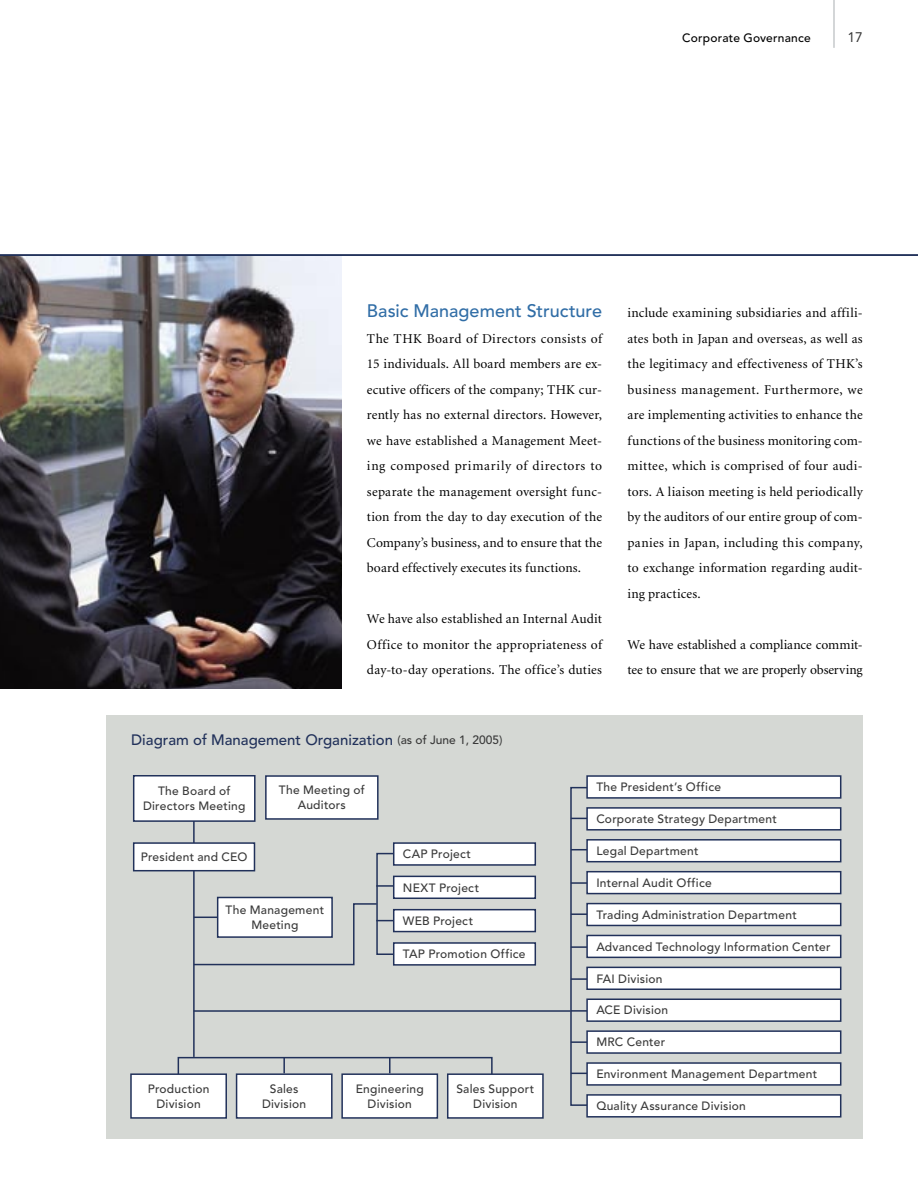
<style>
.page{position:relative;width:918px;height:1188px;background:#fff}
.page>*{position:absolute;margin:0;border:0;box-sizing:border-box;transform-origin:0 0}
.t1{font:500 18px "Avenir";color:#306da6}
.t2{font:500 15px "Avenir";color:#21315a}
.t3{font:13.8px "Avenir";color:#393939}
.t4{font:13.5px/25.5px "Minion";letter-spacing:.005em;color:#000;text-align:justify}
.t5{font:500 12px/15px "Avenir";letter-spacing:.02em;color:#393939;text-align:center}
.t6{font:500 12px "Avenir";letter-spacing:.02em;color:#000}
.s1{font-size:12px;color:#393939}
</style>
<div class="page">
<div style="left:106px;top:715px;width:757px;height:423px;background:#d5d8d4"></div>
<img style="left:0;top:256px;width:341px;height:433px">
<hr style="left:193px;top:815px;width:2px;height:242px;background:#21315a">
<div style="left:134px;top:843px;width:120px;height:28px;background:#fff"></div>
<div style="left:133px;top:842px;width:122px;height:29px;border:2px solid #21315a"></div>
<div style="left:134px;top:776px;width:121px;height:45px;background:#fff"></div>
<div style="left:133px;top:775px;width:123px;height:47px;border:2px solid #21315a"></div>
<div style="left:266px;top:776px;width:112px;height:43px;background:#fff"></div>
<div style="left:265px;top:775px;width:114px;height:45px;border:2px solid #21315a"></div>
<div style="left:131px;top:1074px;width:95px;height:44px;background:#fff"></div>
<div style="left:130px;top:1073px;width:97px;height:46px;border:2px solid #21315a"></div>
<svg style="left:177px;top:1056px;width:316px;height:22px"></svg>
<hr style="left:194px;top:1010px;width:377px;height:2px;background:#21315a">
<div style="left:394px;top:843px;width:141px;height:22px;background:#fff"></div>
<div style="left:393px;top:842px;width:143px;height:24px;border:2px solid #21315a"></div>
<div style="left:394px;top:876px;width:141px;height:22px;background:#fff"></div>
<div style="left:393px;top:876px;width:143px;height:23px;border:2px solid #21315a"></div>
<div style="left:394px;top:943px;width:141px;height:22px;background:#fff"></div>
<div style="left:393px;top:942px;width:143px;height:24px;border:2px solid #21315a"></div>
<div style="left:394px;top:910px;width:141px;height:22px;background:#fff"></div>
<div style="left:393px;top:909px;width:143px;height:23px;border:2px solid #21315a"></div>
<svg style="left:192px;top:852px;width:205px;height:114px"></svg>
<div style="left:237px;top:1074px;width:95px;height:44px;background:#fff"></div>
<div style="left:236px;top:1073px;width:97px;height:46px;border:2px solid #21315a"></div>
<div style="left:342px;top:1074px;width:95px;height:44px;background:#fff"></div>
<div style="left:341px;top:1073px;width:97px;height:46px;border:2px solid #21315a"></div>
<div style="left:448px;top:1074px;width:95px;height:44px;background:#fff"></div>
<div style="left:447px;top:1073px;width:97px;height:46px;border:2px solid #21315a"></div>
<div style="left:218px;top:897px;width:114px;height:40px;background:#fff"></div>
<div style="left:217px;top:897px;width:116px;height:41px;border:2px solid #21315a"></div>
<div style="left:587px;top:1095px;width:254px;height:22px;background:#fff"></div>
<div style="left:586px;top:1094px;width:255px;height:24px;border:2px solid #21315a"></div>
<div style="left:587px;top:1063px;width:254px;height:22px;background:#fff"></div>
<div style="left:586px;top:1062px;width:255px;height:24px;border:2px solid #21315a"></div>
<div style="left:587px;top:1031px;width:254px;height:22px;background:#fff"></div>
<div style="left:586px;top:1030px;width:255px;height:24px;border:2px solid #21315a"></div>
<div style="left:587px;top:999px;width:254px;height:22px;background:#fff"></div>
<div style="left:586px;top:999px;width:255px;height:23px;border:2px solid #21315a"></div>
<svg style="left:569px;top:786px;width:22px;height:321px"></svg>
<div style="left:587px;top:967px;width:254px;height:22px;background:#fff"></div>
<div style="left:586px;top:967px;width:255px;height:23px;border:2px solid #21315a"></div>
<div style="left:587px;top:935px;width:254px;height:22px;background:#fff"></div>
<div style="left:586px;top:935px;width:255px;height:23px;border:2px solid #21315a"></div>
<div style="left:587px;top:904px;width:254px;height:21px;background:#fff"></div>
<div style="left:586px;top:903px;width:255px;height:23px;border:2px solid #21315a"></div>
<div style="left:587px;top:872px;width:254px;height:22px;background:#fff"></div>
<div style="left:586px;top:871px;width:255px;height:23px;border:2px solid #21315a"></div>
<div style="left:587px;top:840px;width:254px;height:22px;background:#fff"></div>
<div style="left:586px;top:839px;width:255px;height:23px;border:2px solid #21315a"></div>
<div style="left:587px;top:808px;width:254px;height:22px;background:#fff"></div>
<div style="left:586px;top:807px;width:255px;height:24px;border:2px solid #21315a"></div>
<div style="left:587px;top:776px;width:254px;height:22px;background:#fff"></div>
<div style="left:586px;top:775px;width:255px;height:24px;border:2px solid #21315a"></div>
<hr style="left:834px;top:0;width:1px;height:48px;background:#a9aeb1">
<hr style="left:0;top:254px;width:918px;height:2px;background:#21315a">
<p class="t6" style="left:682px;top:31px;width:130px">Corporate Governance</p>
<p class="t3" style="left:847px;top:30px;width:17px">17</p>
<h1 class="t1" style="left:367px;top:300px;width:237px">Basic Management Structure</h1>
<p class="t4" style="left:367px;top:326px;width:237px">The THK Board of Directors consists of 15 individuals. All board members are ex&shy;ecutive officers of the company; THK cur&shy;rently has no external directors. However, we have established a Management Meet&shy;ing composed primarily of directors to separate the management oversight func&shy;tion from the day to day execution of the Company’s business, and to ensure that the board effectively executes its functions.</p>
<p class="t4" style="left:367px;top:607px;width:237px">We have also established an Internal Audit Office to monitor the appropriateness of day-to-day operations. The office’s duties</p>
<p class="t2" style="left:131px;top:731px;width:373px">Diagram of Management Organization <span class="s1">(as of June 1, 2005)</span></p>
<p class="t4" style="left:628px;top:301px;width:237px">include examining subsidiaries and affili&shy;ates both in Japan and overseas, as well as the legitimacy and effectiveness of THK’s business management. Furthermore, we are implementing activities to enhance the functions of the business monitoring com&shy;mittee, which is comprised of four audi&shy;tors. A liaison meeting is held periodically by the auditors of our entire group of com&shy;panies in Japan, including this company, to exchange information regarding audit&shy;ing practices.</p>
<p class="t4" style="left:628px;top:632px;width:237px">We have established a compliance commit&shy;tee to ensure that we are properly observing</p>
<p class="t5" style="left:143px;top:784px;width:104px">The Board of<br>Directors Meeting</p>
<p class="t5" style="left:279px;top:783px;width:87px">The Meeting of<br>Auditors</p>
<p class="t5" style="left:141px;top:850px;width:108px">President and CEO</p>
<p class="t5" style="left:226px;top:903px;width:100px">The Management<br>Meeting</p>
<p class="t5" style="left:403px;top:847px;width:70px">CAP Project</p>
<p class="t5" style="left:403px;top:880px;width:78px">NEXT Project</p>
<p class="t5" style="left:403px;top:914px;width:72px">WEB Project</p>
<p class="t5" style="left:403px;top:947px;width:124px">TAP Promotion Office</p>
<p class="t5" style="left:148px;top:1081px;width:63px">Production<br>Division</p>
<p class="t5" style="left:262px;top:1081px;width:46px">Sales<br>Division</p>
<p class="t5" style="left:356px;top:1081px;width:70px">Engineering<br>Division</p>
<p class="t5" style="left:456px;top:1081px;width:79px">Sales Support<br>Division</p>
<p class="t5" style="left:596px;top:780px;width:126px">The President’s Office</p>
<p class="t5" style="left:596px;top:812px;width:182px">Corporate Strategy Department</p>
<p class="t5" style="left:596px;top:844px;width:104px">Legal Department</p>
<p class="t5" style="left:596px;top:876px;width:117px">Internal Audit Office</p>
<p class="t5" style="left:596px;top:907px;width:202px">Trading Administration Department</p>
<p class="t5" style="left:596px;top:939px;width:236px">Advanced Technology Information Center</p>
<p class="t5" style="left:596px;top:971px;width:68px">FAI Division</p>
<p class="t5" style="left:596px;top:1003px;width:73px">ACE Division</p>
<p class="t5" style="left:596px;top:1035px;width:70px">MRC Center</p>
<p class="t5" style="left:596px;top:1067px;width:222px">Environment Management Department</p>
<p class="t5" style="left:596px;top:1099px;width:151px">Quality Assurance Division</p>
</div>
